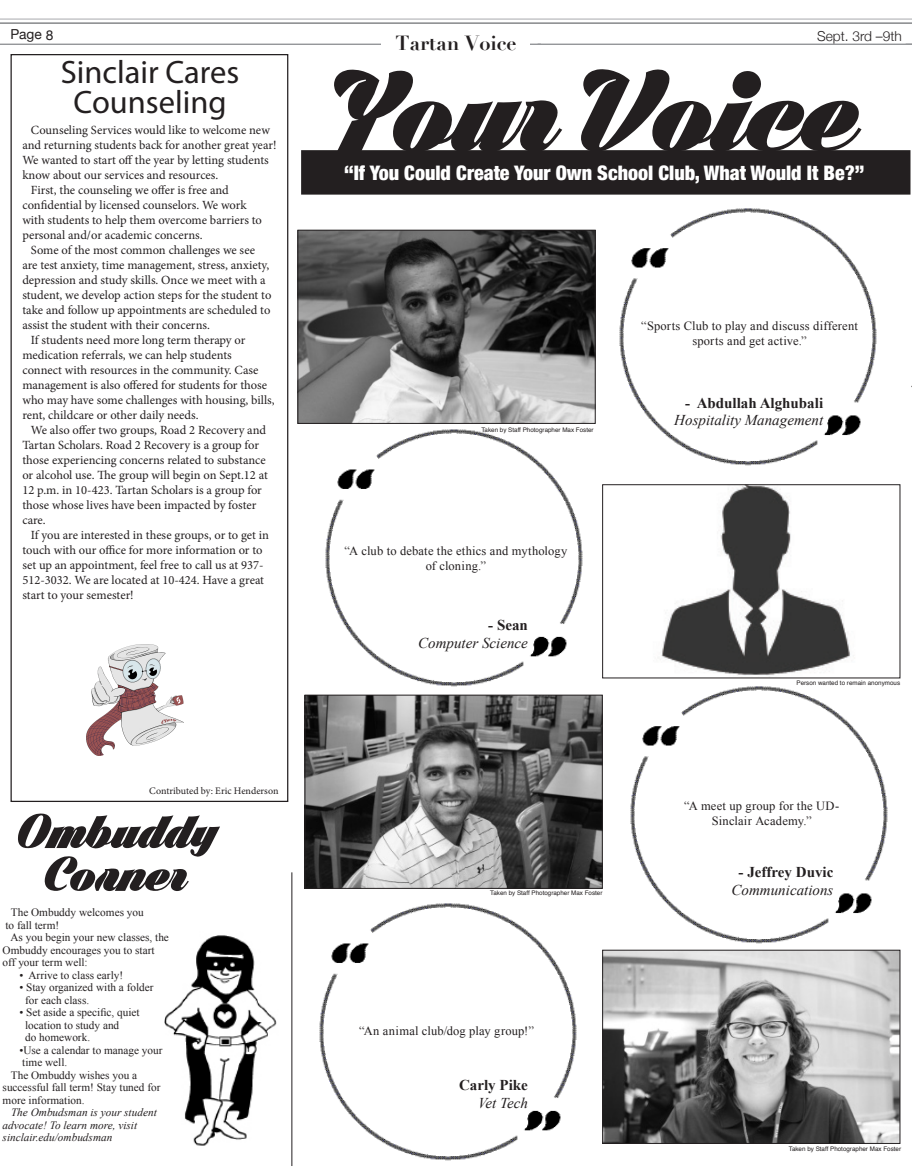
<style>
.page{position:relative;width:912px;height:1170px;background:#fff}
.page>*{position:absolute;margin:0;border:0;box-sizing:border-box;transform-origin:0 0}
.t1{font:126.25px "Black Larch PERSONALUSEONLY";color:#231f20}
.t2{font:53.75px "Black Larch PERSONALUSEONLY";color:#231f20}
.t3{font:32.5px/30px "Myriad Pro";color:#231f20;text-align:center}
.t4{font:900 condensed 20px "Helvetica Neue";color:#fff}
.t5{font:700 20px "Didot";color:#231f20}
.t6{font:italic 15px "Times New Roman";color:#231f20}
.t7{font:700 15px "Times New Roman";color:#231f20}
.t8{font:300 13.75px "Helvetica Neue";color:#231f20}
.t9{font:13.75px "Helvetica Neue";color:#231f20}
.t10{font:12.5px/15px "Minion Pro";letter-spacing:-.005em;color:#231f20}
.Body_Text-_Ragright{font:12.5px/15px "Times New Roman";letter-spacing:.015em;color:#231f20;text-align:center}
.t11{font:11.25px/12.5px "Times New Roman";color:#231f20}
.t12{font:italic 11.25px/12.5px "Times New Roman";color:#231f20}
.t13{font:10px "Minion Pro";color:#231f20}
.Photo_Credit{font:6.25px "Helvetica";color:#231f20}
</style>
<div class="page">
<hr style="left:0;top:22px;width:911px;height:2px;background:#8a8c8f">
<hr style="left:0;top:19px;width:911px;height:1px;background:#a8a9ad">
<hr style="left:0;top:44px;width:540px;height:1px;background:#95979a">
<hr style="left:537px;top:44px;width:374px;height:1px;background:#95979a">
<div style="left:382px;top:31px;width:148px;height:29px;background:#fff"></div>
<hr style="left:291px;top:872px;width:1px;height:294px;background:#231f20">
<div style="left:302px;top:151px;width:606px;height:42px;background:#231f20"></div>
<div style="left:301px;top:150px;width:609px;height:45px;border:2px solid #231f20"></div>
<img style="left:319px;top:903px;width:258px;height:258px">
<img style="left:624px;top:686px;width:269px;height:264px">
<img style="left:619px;top:208px;width:258px;height:258px">
<img style="left:325px;top:429px;width:258px;height:258px">
<img style="left:299px;top:232px;width:294px;height:190px">
<div style="left:297px;top:230px;width:298px;height:194px;border:1px solid #231f20"></div>
<img style="left:661px;top:487px;width:189px;height:188px">
<img style="left:307px;top:697px;width:293px;height:190px">
<div style="left:305px;top:695px;width:297px;height:194px;border:1px solid #231f20"></div>
<img style="left:604px;top:952px;width:293px;height:190px">
<div style="left:602px;top:950px;width:297px;height:194px;border:1px solid #231f20"></div>
<img style="left:86px;top:645px;width:97px;height:111px">
<img style="left:165px;top:935px;width:112px;height:211px">
<p class="t9" style="left:10px;top:24px;width:44px">Page 8</p>
<p class="t8" style="left:816px;top:25px;width:86px">Sept. 3rd –9th</p>
<p class="t5" style="left:395px;top:30px;width:122px">Tartan Voice</p>
<p class="t3" style="left:61px;top:57px;width:180px">Sinclair Cares<br>Counseling</p>
<p class="t10" style="left:22px;top:123px;width:255px;text-indent:9px">Counseling Services would like to welcome new and returning students back for another great year!<br>We wanted to start off the year by letting students know about our services and resources.</p>
<p class="t10" style="left:22px;top:183px;width:241px;text-indent:9px">First, the counseling we offer is free and confidential by licensed counselors. We work with students to help them overcome barriers to personal and/or academic concerns.</p>
<p class="t10" style="left:22px;top:243px;width:250px;text-indent:9px">Some of the most common challenges we see are test anxiety, time management, stress, anxiety, depression and study skills. Once we meet with a student, we develop action steps for the student to take and follow up appointments are scheduled to assist the student with their concerns.</p>
<p class="t10" style="left:22px;top:333px;width:254px;text-indent:9px">If students need more long term therapy or medication referrals, we can help students<br>connect with resources in the community. Case management is also offered for students for those who may have some challenges with housing, bills, rent, childcare or other daily needs.</p>
<p class="t10" style="left:22px;top:423px;width:247px;text-indent:9px">We also offer two groups, Road 2 Recovery and Tartan Scholars. Road 2 Recovery is a group for those experiencing concerns related to substance or alcohol use. The group will begin on Sept.12 at 12 p.m. in 10-423. Tartan Scholars is a group for those whose lives have been impacted by foster care.</p>
<p class="t10" style="left:22px;top:528px;width:248px;text-indent:9px">If you are interested in these groups, or to get in touch with our office for more information or to set up an appointment, feel free to call us at 937- 512-3032. We are located at 10-424. Have a great start to your semester!</p>
<p class="t13" style="left:149px;top:784px;width:131px">Contributed by: Eric Henderson</p>
<p class="t2" style="left:18px;top:800px;width:199px">Ombuddy</p>
<p class="t2" style="left:46px;top:843px;width:143px">Corner</p>
<p class="t11" style="left:5px;top:906px;width:140px;text-indent:5px">The Ombuddy welcomes you to fall term!</p>
<p class="t11" style="left:3px;top:931px;width:168px;text-indent:8px">As you begin your new classes, the<br>Ombuddy encourages you to start off your term well:</p>
<p class="t11" style="left:19px;top:969px;width:105px">• Arrive to class early!</p>
<p class="t11" style="left:25px;top:981px;width:130px;text-indent:-6px">• Stay organized with a folder for each class.</p>
<p class="t11" style="left:25px;top:1006px;width:116px;text-indent:-6px">• Set aside a specific, quiet location to study and<br>do homework.</p>
<p class="t11" style="left:19px;top:1044px;width:144px">•Use a calendar to manage your time well.</p>
<p class="t11" style="left:3px;top:1069px;width:159px;text-indent:8px">The Ombuddy wishes you a successful fall term! Stay tuned for more information.</p>
<p class="t12" style="left:3px;top:1106px;width:156px;text-indent:8px">The Ombudsman is your student advocate! To learn more, visit</p>
<p class="t12" style="left:3px;top:1131px;width:111px">sinclair.edu/ombudsman</p>
<p class="t1" style="left:324px;top:39px;width:534px">Your Voice</p>
<p class="t4" style="left:344px;top:156px;width:521px">“If You Could Create Your Own School Club, What Would It Be?”</p>
<p class="Photo_Credit" style="left:481px;top:425px;width:114px">Taken by Staff Photographer Max Foster</p>
<p class="Body_Text-_Ragright" style="left:344px;top:543px;width:224px">“A club to debate the ethics and mythology of cloning.”</p>
<p class="t7" style="left:488px;top:615px;width:41px">- Sean</p>
<p class="t6" style="left:418px;top:632px;width:111px">Computer Science</p>
<p class="Body_Text-_Ragright" style="left:641px;top:318px;width:218px">“Sports Club to play and discuss different sports and get active.”</p>
<p class="t7" style="left:685px;top:392px;width:139px">- Abdullah Alghubali</p>
<p class="t6" style="left:674px;top:410px;width:150px">Hospitality Management</p>
<p class="Photo_Credit" style="left:796px;top:678px;width:105px">Person wanted to remain anonymous</p>
<p class="Photo_Credit" style="left:490px;top:888px;width:114px">Taken by Staff Photographer Max Foster</p>
<p class="Body_Text-_Ragright" style="left:684px;top:798px;width:157px">“A meet up group for the UD-<br>Sinclair Academy.”</p>
<p class="t7" style="left:738px;top:862px;width:96px">- Jeffrey Duvic</p>
<p class="t6" style="left:731px;top:879px;width:103px">Communications</p>
<p class="Body_Text-_Ragright" style="left:359px;top:1023px;width:176px">“An animal club/dog play group!”</p>
<p class="t7" style="left:459px;top:1075px;width:70px">Carly Pike</p>
<p class="t6" style="left:478px;top:1092px;width:51px">Vet Tech</p>
<p class="Photo_Credit" style="left:788px;top:1144px;width:114px">Taken by Staff Photographer Max Foster</p>
</div>
